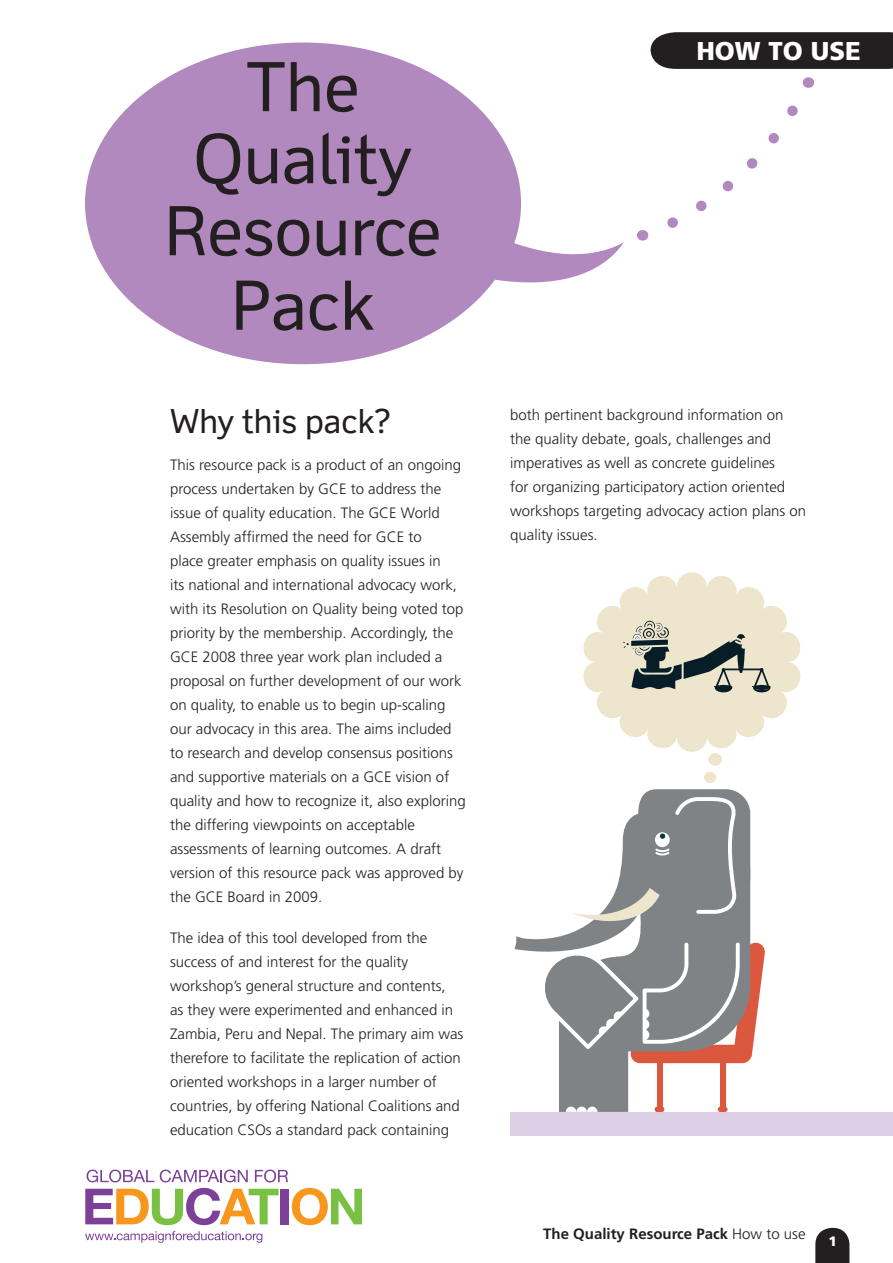
<style>
.page{position:relative;width:893px;height:1263px;background:#fff}
.page>*{position:absolute;margin:0;border:0;box-sizing:border-box;transform-origin:0 0}
.t1{font:67.5px/72.9px "Felbridge Std";color:#231f20;text-align:center}
.t2{font:33px "Felbridge Std";color:#231f20}
.t3{font:900 25.8px "Frutiger";color:#fff}
.t4{font:300 15px/24px "Frutiger";color:#231f20}
.t5{font:700 15px "Frutiger";color:#231f20}
.t6{font:900 13.65px "Frutiger";color:#fff}
.s1{font-weight:300}
</style>
<div class="page">
<svg style="left:815px;top:1228px;width:34px;height:35px"></svg>
<div style="left:85px;top:43px;width:436px;height:321px;background:#b289be;border-radius:50%"></div>
<svg style="left:454px;top:87px;width:170px;height:224px"></svg>
<svg style="left:651px;top:32px;width:242px;height:37px"></svg>
<svg style="left:85px;top:1188px;width:194px;height:37px"></svg>
<div style="left:281px;top:1189px;width:8px;height:35px;background:#7c4099"></div>
<svg style="left:292px;top:1188px;width:70px;height:37px"></svg>
<svg style="left:87px;top:1169px;width:67px;height:13px"></svg>
<svg style="left:160px;top:1169px;width:88px;height:13px"></svg>
<svg style="left:255px;top:1169px;width:33px;height:13px"></svg>
<svg style="left:85px;top:1231px;width:177px;height:12px"></svg>
<svg style="left:667px;top:77px;width:148px;height:151px"></svg>
<div style="left:510px;top:1112px;width:383px;height:23px;background:#dacfe5"></div>
<svg style="left:514px;top:789px;width:251px;height:323px"></svg>
<div style="left:704px;top:772px;width:12px;height:11px;background:#ede5cc;border-radius:50%"></div>
<div style="left:708px;top:753px;width:14px;height:13px;background:#ede5cc;border-radius:50%"></div>
<svg style="left:583px;top:572px;width:218px;height:180px"></svg>
<h1 class="t1" style="left:164px;top:50px;width:278px">The<br>Quality<br>Resource<br>Pack</h1>
<h2 class="t2" style="left:170px;top:402px;width:222px">Why this pack?</h2>
<p class="t4" style="left:170px;top:453px;width:297px">This resource pack is a product of an ongoing process undertaken by GCE to address the issue of quality education. The GCE World Assembly affirmed the need for GCE to<br>place greater emphasis on quality issues in<br>its national and international advocacy work, with its Resolution on Quality being voted top priority by the membership. Accordingly, the GCE 2008 three year work plan included a proposal on further development of our work on quality, to enable us to begin up-scaling our advocacy in this area. The aims included to research and develop consensus positions and supportive materials on a GCE vision of quality and how to recognize it, also exploring the differing viewpoints on acceptable assessments of learning outcomes. A draft version of this resource pack was approved by the GCE Board in 2009.</p>
<p class="t4" style="left:170px;top:926px;width:295px">The idea of this tool developed from the success of and interest for the quality workshop’s general structure and contents,<br>as they were experimented and enhanced in Zambia, Peru and Nepal. The primary aim was therefore to facilitate the replication of action oriented workshops in a larger number of countries, by offering National Coalitions and education CSOs a standard pack containing</p>
<h3 class="t3" style="left:696px;top:35px;width:166px">HOW TO USE</h3>
<p class="t4" style="left:510px;top:403px;width:297px">both pertinent background information on the quality debate, goals, challenges and imperatives as well as concrete guidelines<br>for organizing participatory action oriented workshops targeting advocacy action plans on quality issues.</p>
<p class="t5" style="left:543px;top:1225px;width:264px">The Quality Resource Pack <span class="s1">How to use</span></p>
<p class="t6" style="left:828px;top:1233px;width:10px">1</p>
</div>
